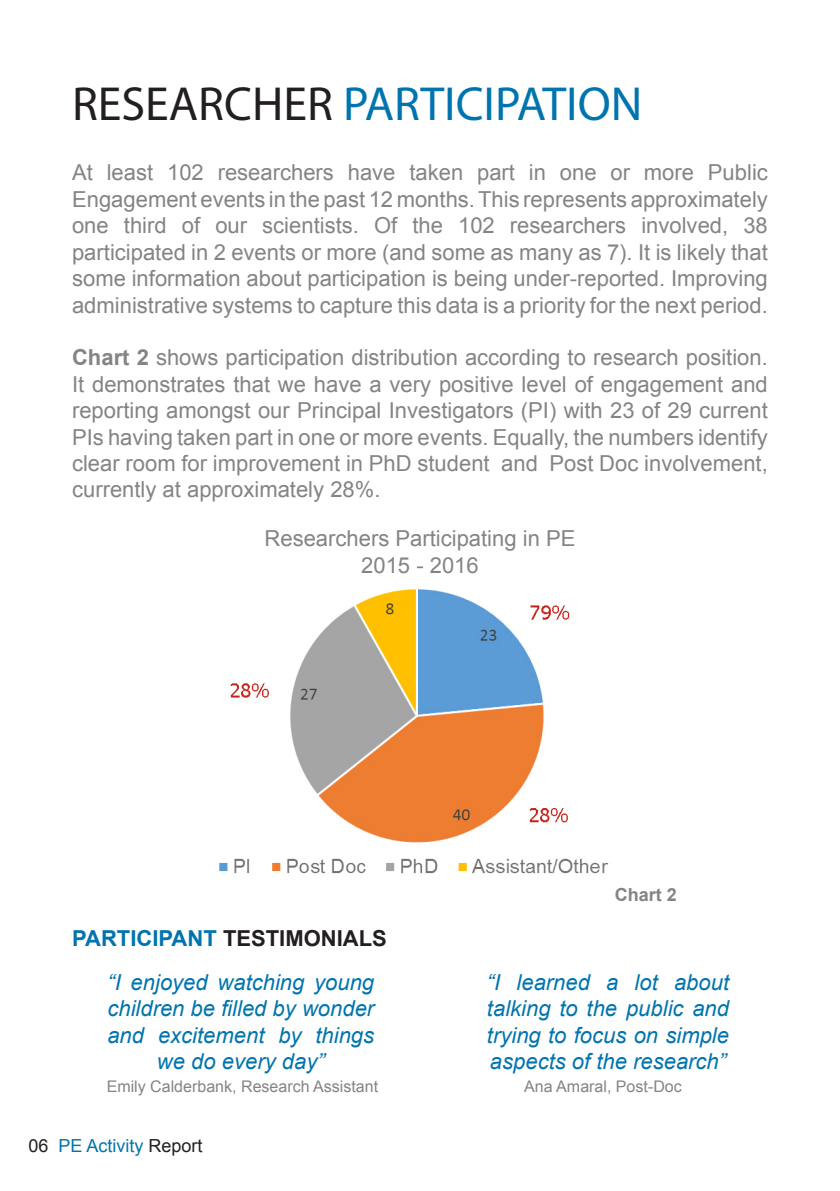
<style>
.page{position:relative;width:840px;height:1191px;background:#fff}
.page>*{position:absolute;margin:0;border:0;box-sizing:border-box;transform-origin:0 0}
.t1{font:48px "Myriad Pro";color:#0074ae}
.t2{font:22px/26.4px "Arial";color:#848487;text-align:justify}
.t3{font:italic 22px/26.4px "Arial";color:#0074ae;text-align:center}
.t4{font:700 22px "Arial";color:#231f20}
.t5{font:18px "Arial";color:#0074ae}
.t6{font:700 18px "Arial";color:#848487}
.t7{font:16px "Arial";color:#848487}
.s1{color:#231f20}
.s2{font-weight:700}
.s3{color:#0074ae}
</style>
<div class="page">
<img style="left:219px;top:589px;width:390px;height:285px">
<h1 class="t1" style="left:72px;top:74px;width:571px"><span class="s1">RESEARCHER</span> PARTICIPATION</h1>
<p class="t2" style="left:72px;top:160px;width:697px">At least 102 researchers have taken part in one or more Public Engagement events in the past 12 months. This represents approximately one third of our scientists. Of the 102 researchers involved, 38 participated in 2 events or more (and some as many as 7). It is likely that some information about participation is being under-reported. Improving administrative systems to capture this data is a priority for the next period.</p>
<p class="t2" style="left:72px;top:345px;width:697px"><span class="s2">Chart 2</span> shows participation distribution according to research position.<br>It demonstrates that we have a very positive level of engagement and reporting amongst our Principal Investigators (PI) with 23 of 29 current PIs having taken part in one or more events. Equally, the numbers identify clear room for improvement in PhD student and Post Doc involvement, currently at approximately 28%.</p>
<p class="t2" style="left:264px;top:525px;width:312px;text-align:center">Researchers Participating in PE<br>2015 - 2016</p>
<p class="t4" style="left:72px;top:923px;width:316px"><span class="s3">PARTICIPANT</span> TESTIMONIALS</p>
<p class="t6" style="left:614px;top:882px;width:64px">Chart 2</p>
<p class="t3" style="left:107px;top:969px;width:268px">“I enjoyed watching young children be filled by wonder and excitement by things we do every day”</p>
<p class="t3" style="left:486px;top:969px;width:243px;text-align:justify">“I learned a lot about talking to the public and trying to focus on simple aspects of the research”</p>
<p class="t7" style="left:107px;top:1076px;width:273px">Emily Calderbank, Research Assistant</p>
<p class="t7" style="left:524px;top:1076px;width:159px">Ana Amaral, Post-Doc</p>
<p class="t5" style="left:28px;top:1134px;width:176px"><span class="s1">06</span> PE Activity <span class="s1">Report</span></p>
</div>
